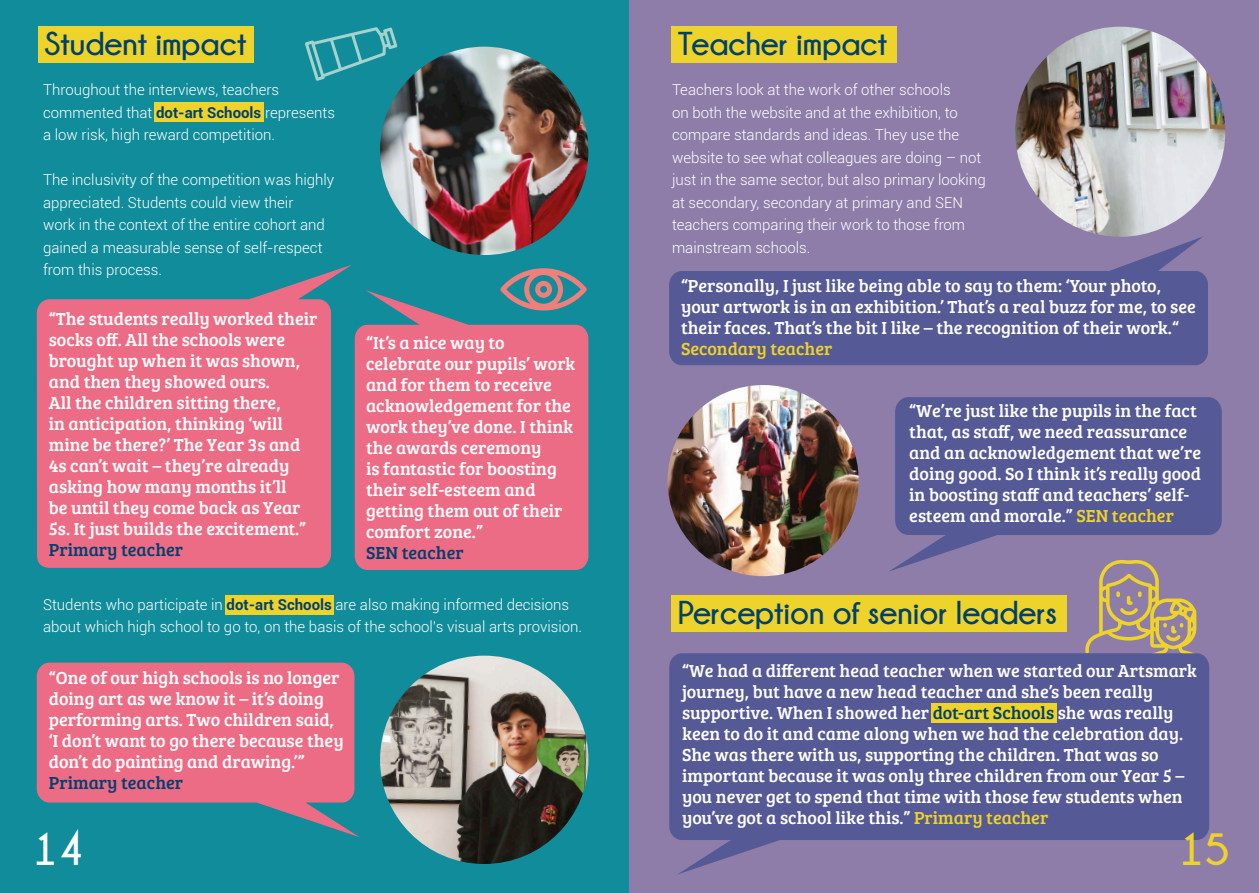
<style>
.page{position:relative;width:1259px;height:893px;background:#fff}
.page>*{position:absolute;margin:0;border:0;box-sizing:border-box;transform-origin:0 0}
.t1{font:700 45px "Champagne&Limousines";color:#fff}
.t2{font:700 45px "Champagne&Limousines";color:#eed32a}
.t3{font:700 33px "Champagne&Limousines";color:#00406f}
.t4{font:18px/21px "Bree Serif";color:#fff}
.t5{font:18px "Bree Serif";color:#00406f}
.t6{font:300 15px/22.5px "Roboto";color:#fff}
.s1{font-weight:700;color:#00406f}
.s2{color:#00406f}
.s3{color:#eed32a}
</style>
<div class="page">
<div style="left:0;top:0;width:629px;height:893px;background:#108c9a"></div>
<div style="left:225px;top:595px;width:109px;height:19px;background:#eed32a"></div>
<div style="left:154px;top:103px;width:109px;height:19px;background:#eed32a"></div>
<div style="left:629px;top:0;width:630px;height:893px;background:#8d7da8"></div>
<svg style="left:1085px;top:571px;width:112px;height:82px"></svg>
<svg style="left:669px;top:653px;width:540px;height:221px;fill:#555995"></svg>
<div style="left:671px;top:596px;width:395px;height:36px;background:#eed32a"></div>
<div style="left:931px;top:704px;width:125px;height:19px;background:#eed32a"></div>
<svg style="left:37px;top:663px;width:322px;height:174px;fill:#ed6c85"></svg>
<svg style="left:890px;top:397px;width:331px;height:174px;fill:#555995"></svg>
<svg style="left:37px;top:265px;width:315px;height:303px;fill:#ed6c85"></svg>
<svg style="left:355px;top:290px;width:233px;height:280px;background:#d96e86"></svg>
<div style="left:671px;top:27px;width:225px;height:36px;background:#eed32a"></div>
<img style="left:1015px;top:27px;width:210px;height:210px;border-radius:105px">
<img style="left:667px;top:385px;width:191px;height:191px;border-radius:96px">
<svg style="left:305px;top:27px;width:92px;height:54px"></svg>
<svg style="left:669px;top:236px;width:539px;height:129px;fill:#555995"></svg>
<img style="left:380px;top:47px;width:208px;height:208px;border-radius:104px">
<img style="left:380px;top:656px;width:208px;height:208px;border-radius:104px">
<svg style="left:500px;top:268px;width:87px;height:43px"></svg>
<div style="left:38px;top:27px;width:216px;height:36px;background:#eed32a"></div>
<p class="t3" style="left:44px;top:26px;width:204px">Student impact</p>
<p class="t6" style="left:43px;top:78px;width:293px">Throughout the interviews, teachers commented that <span class="s1">dot-art Schools</span> represents a low risk, high reward competition.</p>
<p class="t6" style="left:43px;top:168px;width:293px">The inclusivity of the competition was highly appreciated. Students could view their<br>work in the context of the entire cohort and gained a measurable sense of self-respect from this process.</p>
<p class="t4" style="left:49px;top:307px;width:270px">“The students really worked their socks off. All the schools were brought up when it was shown, and then they showed ours.<br>All the children sitting there,<br>in anticipation, thinking ‘will mine be there?’ The Year 3s and<br>4s can’t wait – they’re already asking how many months it’ll<br>be until they come back as Year<br>5s. It just builds the excitement.”<br><span class="s2">Primary teacher</span></p>
<p class="t6" style="left:43px;top:593px;width:540px">Students who participate in <span class="s1">dot-art Schools</span> are also making informed decisions about which high school to go to, on the basis of the school’s visual arts provision.</p>
<p class="t4" style="left:49px;top:667px;width:296px">“One of our high schools is no longer doing art as we know it – it’s doing performing arts. Two children said, ‘I don’t want to go there because they don’t do painting and drawing.’”</p>
<p class="t5" style="left:49px;top:770px;width:136px">Primary teacher</p>
<p class="t4" style="left:366px;top:331px;width:211px">“It’s a nice way to celebrate our pupils’ work and for them to receive acknowledgement for the work they’ve done. I think the awards ceremony<br>is fantastic for boosting their self-esteem and getting them out of their comfort zone.”</p>
<p class="t5" style="left:366px;top:539px;width:99px">SEN teacher</p>
<p class="t1" style="left:33px;top:825px;width:52px">14</p>
<p class="t3" style="left:678px;top:26px;width:211px">Teacher impact</p>
<p class="t6" style="left:672px;top:78px;width:315px">Teachers look at the work of other schools<br>on both the website and at the exhibition, to compare standards and ideas. They use the website to see what colleagues are doing – not just in the same sector, but also primary looking at secondary, secondary at primary and SEN teachers comparing their work to those from mainstream schools.</p>
<p class="t4" style="left:681px;top:275px;width:516px">“Personally, I just like being able to say to them: ‘Your photo, your artwork is in an exhibition.’ That’s a real buzz for me, to see their faces. That’s the bit I like – the recognition of their work.“ <span class="s3">Secondary teacher</span></p>
<p class="t4" style="left:909px;top:399px;width:293px">“We’re just like the pupils in the fact that, as staff, we need reassurance and an acknowledgement that we’re doing good. So I think it’s really good in boosting staff and teachers’ self&shy;esteem and morale.” <span class="s3">SEN teacher</span></p>
<p class="t3" style="left:678px;top:594px;width:381px">Perception of senior leaders</p>
<p class="t4" style="left:682px;top:659px;width:516px">“We had a different head teacher when we started our Artsmark journey, but have a new head teacher and she’s been really supportive. When I showed her <span class="s2">dot-art Schools</span> she was really keen to do it and came along when we had the celebration day.<br>She was there with us, supporting the children. That was so important because it was only three children from our Year 5 – you never get to spend that time with those few students when you’ve got a school like this.” <span class="s3">Primary teacher</span></p>
<p class="t2" style="left:1179px;top:825px;width:52px">15</p>
</div>
